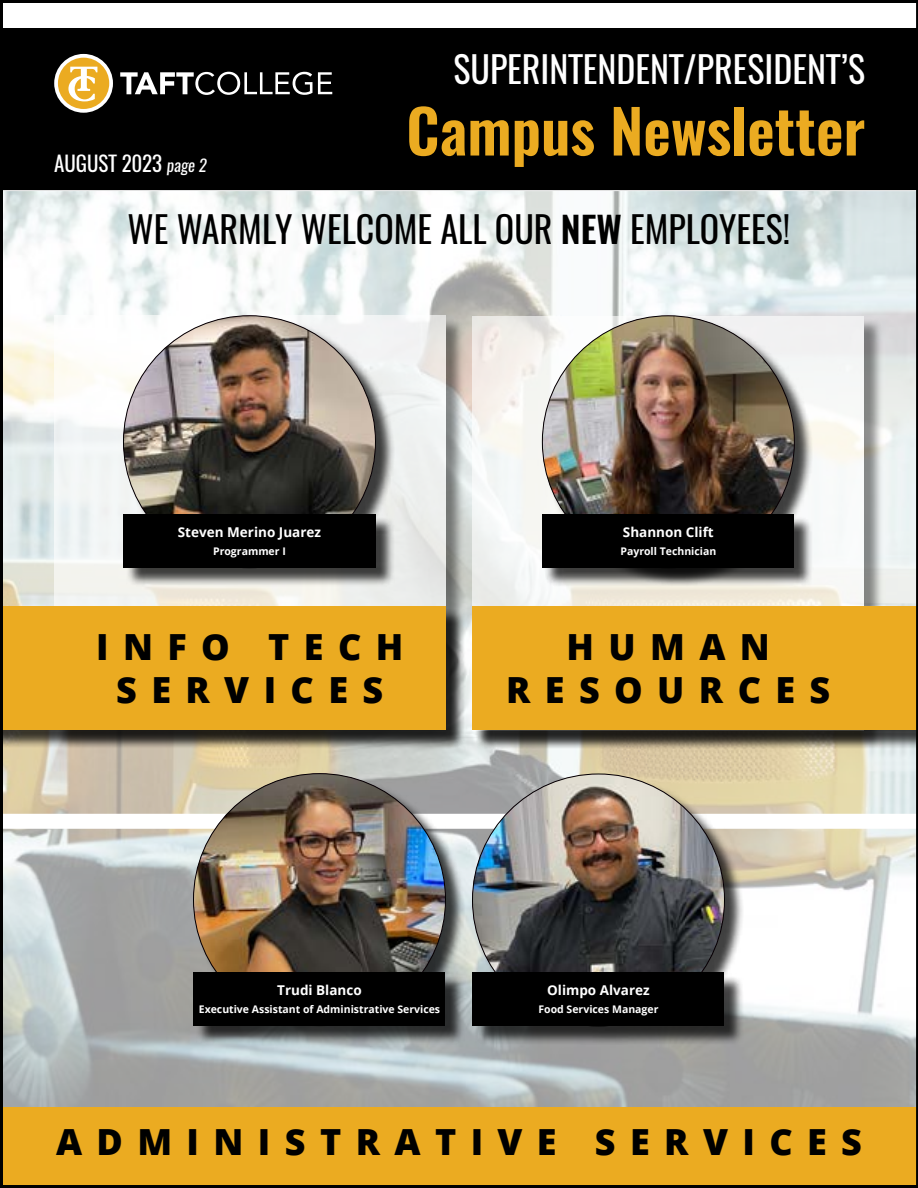
<style>
.page{position:relative;width:918px;height:1188px;background:#fff}
.page>*{position:absolute;margin:0;border:0;box-sizing:border-box;transform-origin:0 0}
.t1{font:600 60px "Oswald";color:#ebab21}
.t2{font:800 36px/43.2px "Open Sans";letter-spacing:.4em;color:#000;text-align:center}
.t3{font:36px "Oswald";color:#000}
.t4{font:36px "Oswald";color:#fff}
.t5{font:21px "Oswald";color:#fff}
.t6{font:700 13.5px "Open Sans";color:#fff}
.t7{font:700 10.5px "Open Sans";color:#fff}
.s1{font-style:italic;font-size:16.5px}
.s2{font-weight:600}
</style>
<div class="page">
<img style="left:0;top:0;width:918px;height:1188px">
<h3 class="t5" style="left:54px;top:149px;width:154px">AUGUST 2023 <span class="s1">page 2</span></h3>
<h2 class="t4" style="left:453px;top:44px;width:413px">SUPERINTENDENT/PRESIDENT’S</h2>
<h1 class="t1" style="left:406px;top:89px;width:460px">Campus Newsletter</h1>
<h2 class="t3" style="left:128px;top:205px;width:664px">WE WARMLY WELCOME ALL OUR <span class="s2">NEW</span> EMPLOYEES!</h2>
<p class="t6" style="left:178px;top:523px;width:145px">Steven Merino Juarez</p>
<p class="t7" style="left:213px;top:544px;width:74px">Programmer I</p>
<p class="t6" style="left:623px;top:523px;width:92px">Shannon Clift</p>
<p class="t7" style="left:620px;top:544px;width:97px">Payroll Technician</p>
<h2 class="t2" style="left:96px;top:623px;width:309px">INFO TECH<br>SERVICES</h2>
<h2 class="t2" style="left:506px;top:623px;width:326px">HUMAN<br>RESOURCES</h2>
<p class="t6" style="left:277px;top:981px;width:86px">Trudi Blanco</p>
<p class="t7" style="left:199px;top:1002px;width:243px">Executive Assistant of Administrative Services</p>
<p class="t6" style="left:547px;top:981px;width:104px">Olimpo Alvarez</p>
<p class="t7" style="left:538px;top:1002px;width:122px">Food Services Manager</p>
<h2 class="t2" style="left:56px;top:1118px;width:808px">ADMINISTRATIVE SERVICES</h2>
</div>
